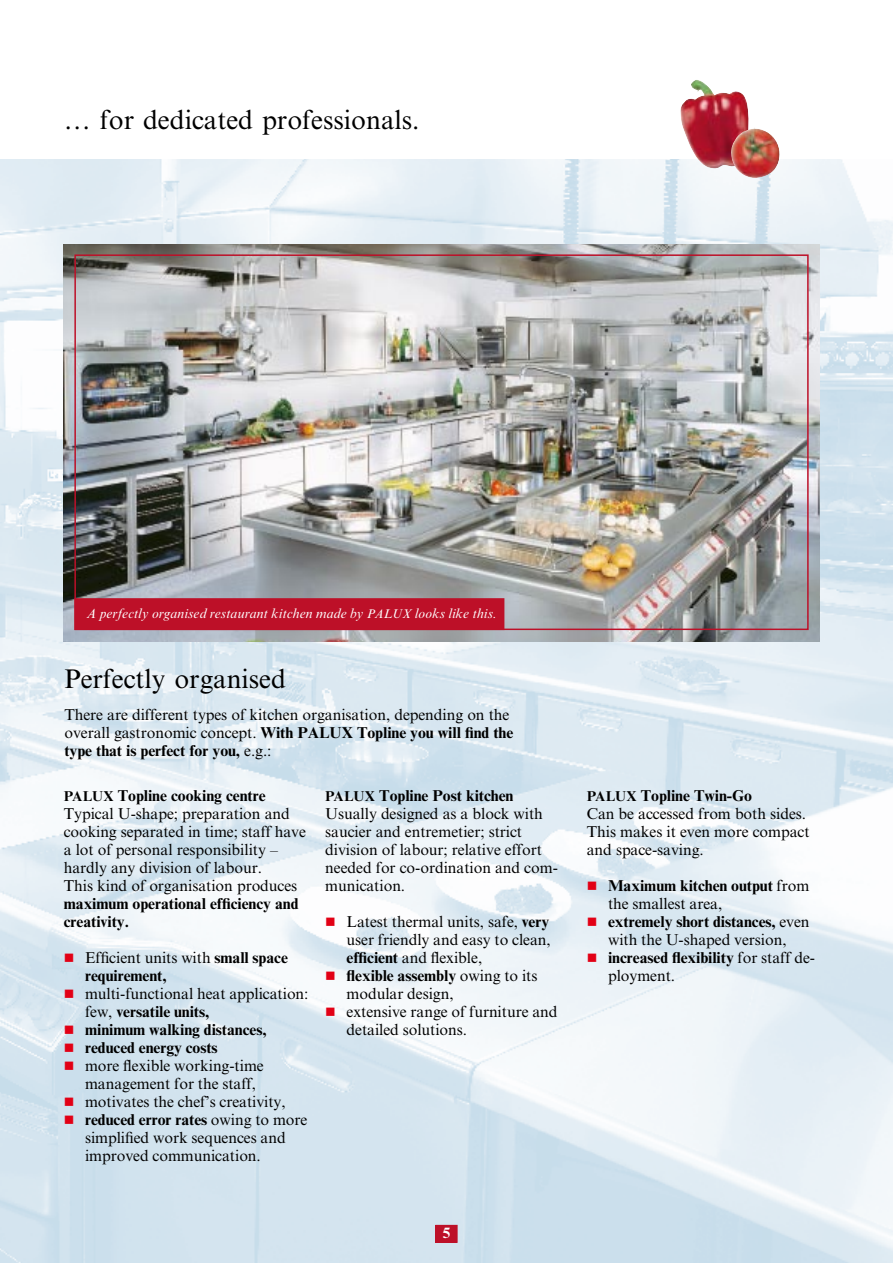
<style>
.page{position:relative;width:893px;height:1263px;background:#fff}
.page>*{position:absolute;margin:0;border:0;box-sizing:border-box;transform-origin:0 0}
.t1{font:27px "M Times New Roman";color:#000}
.t2{font:15.75px/18px "M Times New Roman";letter-spacing:-.005em;color:#000}
.t3{font:700 15.75px/18px "M Times New Roman";letter-spacing:-.005em;color:#000}
.t4{font:italic 13.5px "M Times New Roman";letter-spacing:.005em;color:#fff}
.s1{font-size:12.75px}
.s2{font-weight:700}
.s3{font-weight:700;font-size:14.25px}
.s4{color:#e20015}
.s5{font-weight:400}
</style>
<div class="page">
<img style="left:0;top:159px;width:893px;height:1104px">
<img style="left:680px;top:80px;width:69px;height:89px">
<img style="left:731px;top:127px;width:49px;height:52px">
<img style="left:64px;top:244px;width:756px;height:397px">
<div style="left:75px;top:599px;width:429px;height:30px;background:#bd1028"></div>
<div style="left:74px;top:598px;width:430px;height:32px;border:2px solid #bd1028"></div>
<div style="left:74px;top:254px;width:735px;height:376px;border:2px solid #bd1028"></div>
<div style="left:436px;top:1225px;width:21px;height:17px;background:#bd1028"></div>
<h1 class="t1" style="left:64px;top:104px;width:357px">… for dedicated professionals.</h1>
<p class="t4" style="left:87px;top:606px;width:412px">A perfectly organised restaurant kitchen made by <span class="s1">PALUX</span> looks like this.</p>
<h1 class="t1" style="left:64px;top:663px;width:223px">Perfectly organised</h1>
<p class="t2" style="left:64px;top:706px;width:450px">There are different types of kitchen organisation, depending on the overall gastronomic concept. <span class="s2">With PALUX Topline you will find the type that is perfect for you,</span> e.g.:</p>
<p class="t2" style="left:325px;top:787px;width:234px"><span class="s3">PALUX</span> <span class="s2">Topline Post kitchen<br></span>Usually designed as a block with saucier and entremetier; strict division of labour; relative effort needed for co-ordination and com&shy;munication.</p>
<p class="t2" style="left:347px;top:913px;width:206px;text-align:justify;text-indent:-21px"><span class="s4">■</span> Latest thermal units, safe, <span class="s2">very </span>user friendly and easy to clean, <span class="s2">efficient</span> and flexible,</p>
<p class="t2" style="left:347px;top:967px;width:192px;text-indent:-21px"><span class="s4">■</span> <span class="s2">flexible assembly</span> owing to its modular design,</p>
<p class="t2" style="left:347px;top:1003px;width:212px;text-indent:-21px"><span class="s4">■</span> extensive range of furniture and detailed solutions.</p>
<p class="t2" style="left:64px;top:787px;width:244px"><span class="s3">PALUX</span> <span class="s2">Topline cooking centre </span>Typical U-shape; preparation and cooking separated in time; staff have a lot of personal responsibility – hardly any division of labour.<br>This kind of organisation produces</p>
<p class="t3" style="left:64px;top:894px;width:236px">maximum operational efficiency and creativity.</p>
<p class="t3" style="left:85px;top:948px;width:204px;text-indent:-21px"><span class="s4">■</span> <span class="s5">Efficient units with</span> small space requirement,</p>
<p class="t2" style="left:85px;top:985px;width:225px;text-indent:-21px"><span class="s4">■</span> multi-functional heat application: few, <span class="s2">versatile units,</span></p>
<p class="t3" style="left:64px;top:1020px;width:204px"><span class="s4">■</span> minimum walking distances,</p>
<p class="t3" style="left:64px;top:1038px;width:155px"><span class="s4">■</span> reduced energy costs</p>
<p class="t2" style="left:85px;top:1057px;width:180px;text-indent:-21px"><span class="s4">■</span> more flexible working-time management for the staff,</p>
<p class="t2" style="left:64px;top:1093px;width:223px"><span class="s4">■</span> motivates the chef’s creativity,</p>
<p class="t2" style="left:85px;top:1111px;width:224px;text-indent:-21px"><span class="s4">■</span> <span class="s2">reduced error rates</span> owing to more simplified work sequences and improved communication.</p>
<p class="t2" style="left:587px;top:787px;width:224px"><span class="s3">PALUX</span> <span class="s2">Topline Twin-Go<br></span>Can be accessed from both sides.<br>This makes it even more compact and space-saving.</p>
<p class="t3" style="left:608px;top:876px;width:203px;text-indent:-21px"><span class="s4">■</span> Maximum kitchen output <span class="s5">from the smallest area,</span></p>
<p class="t2" style="left:587px;top:913px;width:224px;text-align:center"><span class="s4">■</span> <span class="s2">extremely short distances,</span> even with the U-shaped version,</p>
<p class="t3" style="left:608px;top:948px;width:209px;text-indent:-21px"><span class="s4">■</span> increased flexibility <span class="s5">for staff de&shy;ployment.</span></p>
</div>
